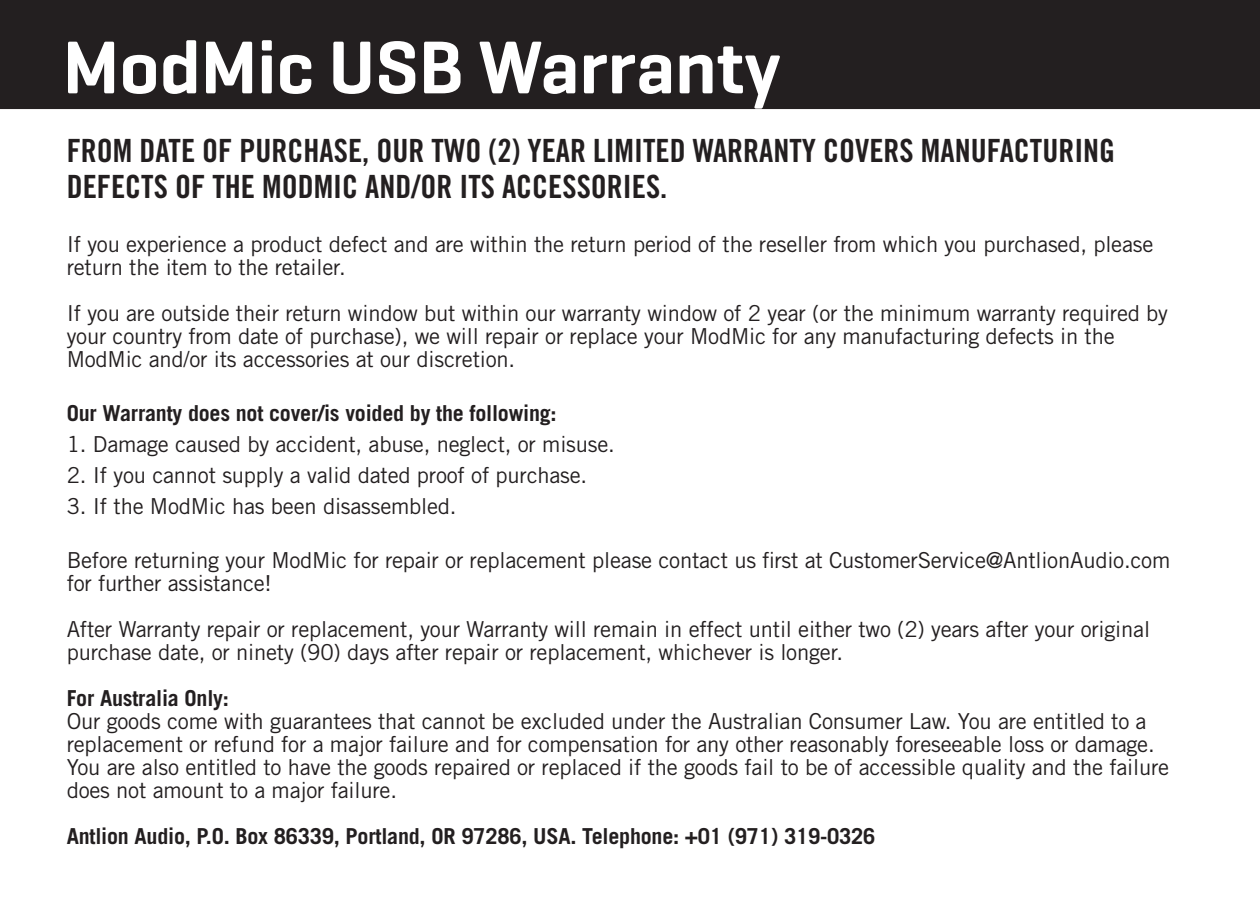
<style>
.page{position:relative;width:1260px;height:900px;background:#fff}
.page>*{position:absolute;margin:0;border:0;box-sizing:border-box;transform-origin:0 0}
.t1{font:600 76px "Geogrotesque";color:#fff}
.t2{font:32px/36px "Trade Gothic LT Std Bd Cn 20";color:#231f20}
.t3{font:22px/23px "Trade Gothic LT Std";letter-spacing:-.01em;color:#231f20}
.t4{font:700 22px "Trade Gothic LT Std";letter-spacing:-.01em;color:#231f20}
</style>
<div class="page">
<div style="left:0;top:0;width:1260px;height:108px;background:#231f20"></div>
<div style="left:0;top:0;width:1260px;height:109px;border:2px solid #231f20"></div>
<h1 class="t1" style="left:63px;top:20px;width:719px">ModMic USB Warranty</h1>
<h2 class="t2" style="left:67px;top:132px;width:1050px">FROM DATE OF PURCHASE, OUR TWO (2) YEAR LIMITED WARRANTY COVERS MANUFACTURING<br>DEFECTS OF THE MODMIC AND/OR ITS ACCESSORIES.</h2>
<p class="t3" style="left:67px;top:232px;width:1088px">If you experience a product defect and are within the return period of the reseller from which you purchased, please return the item to the retailer.</p>
<p class="t3" style="left:67px;top:301px;width:1103px">If you are outside their return window but within our warranty window of 2 year (or the minimum warranty required by your country from date of purchase), we will repair or replace your ModMic for any manufacturing defects in the<br>ModMic and/or its accessories at our discretion.</p>
<p class="t4" style="left:67px;top:400px;width:492px">Our Warranty does not cover/is voided by the following:</p>
<p class="t3" style="left:67px;top:432px;width:550px">1. Damage caused by accident, abuse, neglect, or misuse.</p>
<p class="t3" style="left:67px;top:463px;width:522px">2. If you cannot supply a valid dated proof of purchase.</p>
<p class="t3" style="left:67px;top:494px;width:391px">3. If the ModMic has been disassembled.</p>
<p class="t3" style="left:67px;top:548px;width:1105px">Before returning your ModMic for repair or replacement please contact us first at CustomerService@AntlionAudio.com for further assistance!</p>
<p class="t3" style="left:67px;top:617px;width:1085px">After Warranty repair or replacement, your Warranty will remain in effect until either two (2) years after your original purchase date, or ninety (90) days after repair or replacement, whichever is longer.</p>
<p class="t4" style="left:67px;top:685px;width:164px">For Australia Only:</p>
<p class="t3" style="left:67px;top:709px;width:1104px">Our goods come with guarantees that cannot be excluded under the Australian Consumer Law. You are entitled to a replacement or refund for a major failure and for compensation for any other reasonably foreseeable loss or damage.<br>You are also entitled to have the goods repaired or replaced if the goods fail to be of accessible quality and the failure does not amount to a major failure.</p>
<p class="t4" style="left:67px;top:822px;width:810px">Antlion Audio, P.O. Box 86339, Portland, OR 97286, USA. Telephone: +01 (971) 319-0326</p>
</div>
